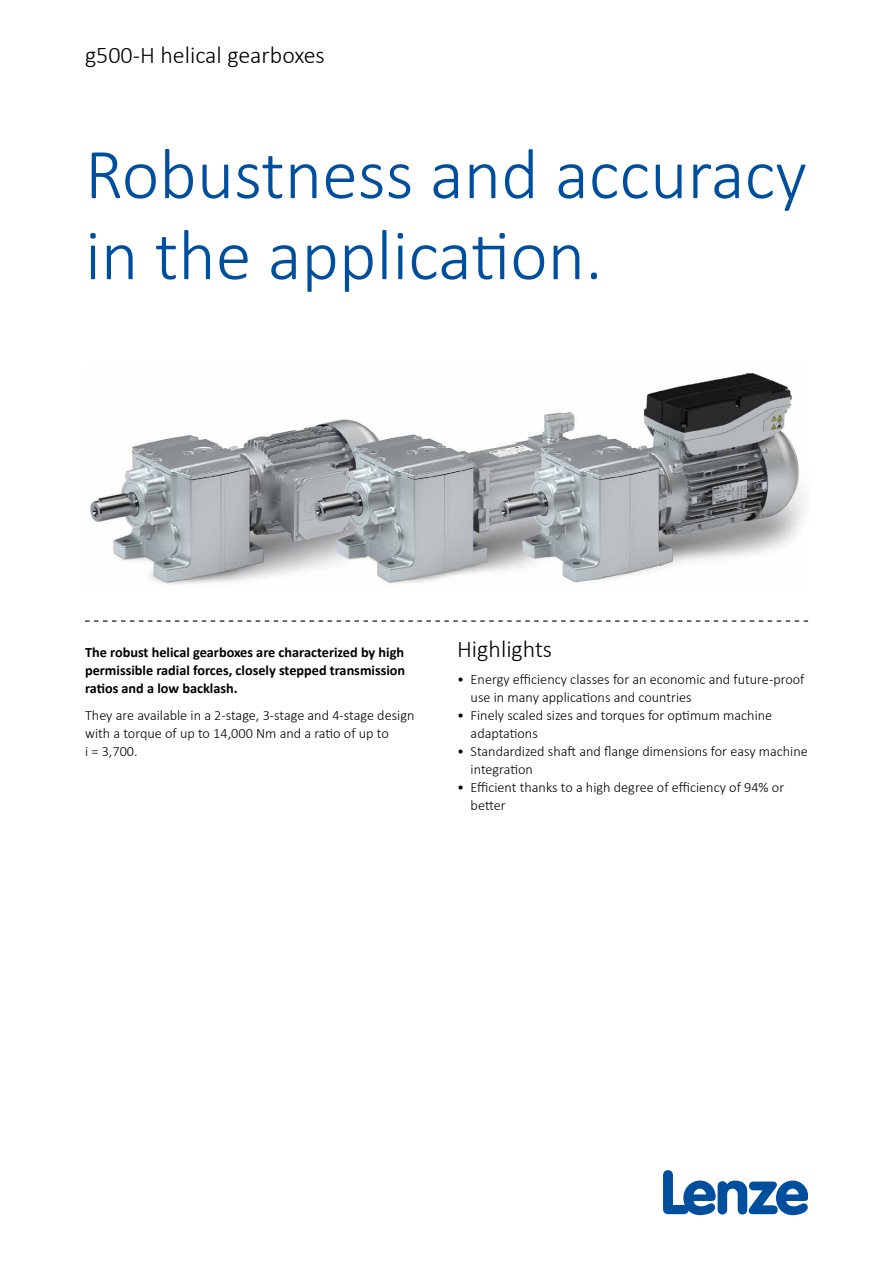
<style>
.page{position:relative;width:893px;height:1263px;background:#fff}
.page>*{position:absolute;margin:0;border:0;box-sizing:border-box;transform-origin:0 0}
.t1{font:300 72px/81px "Calibri";color:#004f9f}
.t2{font:300 24px "Calibri";color:#000}
.t3{font:300 14.25px/18px "Calibri";color:#000}
.t4{font:700 14.25px/18px "Calibri";color:#000;text-align:justify}
</style>
<div class="page">
<svg style="left:663px;top:1170px;width:145px;height:45px"></svg>
<svg style="left:85px;top:620px;width:723px;height:2px"></svg>
<img style="left:90px;top:373px;width:715px;height:211px">
<h2 class="t2" style="left:85px;top:40px;width:241px">g500-H helical gearboxes</h2>
<h1 class="t1" style="left:85px;top:133px;width:723px">Robustness and accuracy in the application.</h1>
<p class="t4" style="left:85px;top:643px;width:322px">The robust helical gearboxes are characterized by high permissible radial forces, closely stepped transmission ratios and a low backlash.</p>
<p class="t3" style="left:85px;top:706px;width:331px">They are available in a 2-stage, 3-stage and 4-stage design with a torque of up to 14,000 Nm and a ratio of up to<br>i = 3,700.</p>
<h2 class="t2" style="left:457px;top:634px;width:97px">Highlights</h2>
<p class="t3" style="left:471px;top:670px;width:335px;text-indent:-13px">• Energy efficiency classes for an economic and future-proof use in many applications and countries</p>
<p class="t3" style="left:471px;top:706px;width:303px;text-indent:-13px">• Finely scaled sizes and torques for optimum machine adaptations</p>
<p class="t3" style="left:471px;top:742px;width:339px;text-indent:-13px">• Standardized shaft and flange dimensions for easy machine integration</p>
<p class="t3" style="left:471px;top:778px;width:315px;text-indent:-13px">• Efficient thanks to a high degree of efficiency of 94% or better</p>
</div>
